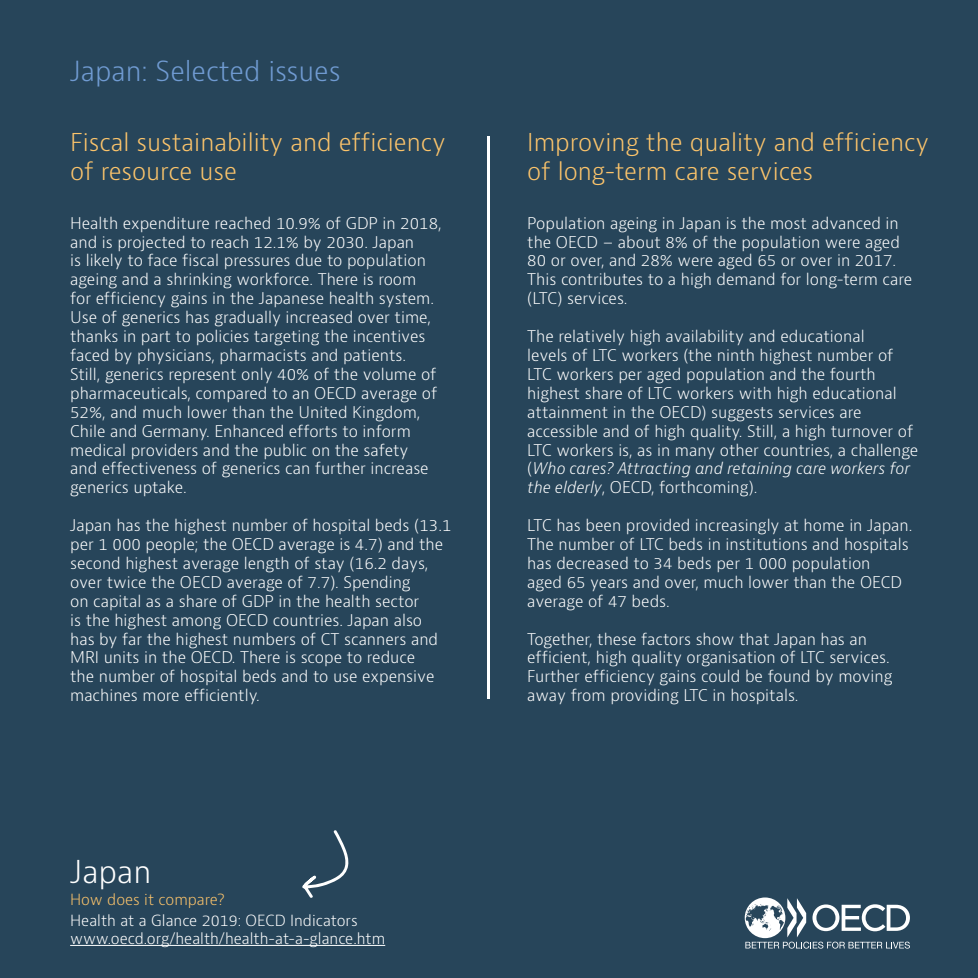
<style>
.page{position:relative;width:978px;height:978px;background:#27455a}
.page>*{position:absolute;margin:0;border:0;box-sizing:border-box;transform-origin:0 0}
.t1{font:300 30.75px "OECD Bernini";color:#fff}
.t2{font:300 27px "OECD Bernini";color:#709bd2}
.t3{font:300 24px/28.8px "OECD Bernini";color:#fcc46b}
.t4{font:300 15.75px/18.9px "OECD Bernini";color:#fff}
.t5{font:300 15px/18px "OECD Bernini";color:#fff}
.t6{font:300 15px "OECD Bernini";color:#fcc46b}
.s1{font-style:italic}
</style>
<div class="page">
<svg style="left:745px;top:897px;width:165px;height:52px"></svg>
<hr style="left:488px;top:136px;width:2px;height:563px;background:#fff">
<hr style="left:70px;top:945px;width:315px;height:1px;background:#fff">
<svg style="left:302px;top:830px;width:47px;height:68px"></svg>
<h2 class="t2" style="left:70px;top:54px;width:272px">Japan: Selected issues</h2>
<h3 class="t3" style="left:70px;top:129px;width:377px">Fiscal sustainability and efficiency of resource use</h3>
<h3 class="t3" style="left:527px;top:129px;width:404px">Improving the quality and efficiency of long-term care services</h3>
<p class="t4" style="left:70px;top:214px;width:373px">Health expenditure reached 10.9% of GDP in 2018, and is projected to reach 12.1% by 2030. Japan<br>is likely to face fiscal pressures due to population ageing and a shrinking workforce. There is room<br>for efficiency gains in the Japanese health system.<br>Use of generics has gradually increased over time, thanks in part to policies targeting the incentives faced by physicians, pharmacists and patients.<br>Still, generics represent only 40% of the volume of pharmaceuticals, compared to an OECD average of 52%, and much lower than the United Kingdom, Chile and Germany. Enhanced efforts to inform medical providers and the public on the safety<br>and effectiveness of generics can further increase generics uptake.</p>
<p class="t4" style="left:70px;top:516px;width:383px">Japan has the highest number of hospital beds (13.1 per 1 000 people; the OECD average is 4.7) and the second highest average length of stay (16.2 days, over twice the OECD average of 7.7). Spending<br>on capital as a share of GDP in the health sector<br>is the highest among OECD countries. Japan also<br>has by far the highest numbers of CT scanners and MRI units in the OECD. There is scope to reduce<br>the number of hospital beds and to use expensive machines more efficiently.</p>
<h1 class="t1" style="left:70px;top:851px;width:83px">Japan</h1>
<p class="t6" style="left:70px;top:890px;width:156px">How does it compare?</p>
<p class="t5" style="left:70px;top:912px;width:317px">Health at a Glance 2019: OECD Indicators www.oecd.org/health/health-at-a-glance.htm</p>
<p class="t4" style="left:527px;top:214px;width:386px">Population ageing in Japan is the most advanced in the OECD – about 8% of the population were aged 80 or over, and 28% were aged 65 or over in 2017.<br>This contributes to a high demand for long-term care (LTC) services.</p>
<p class="t4" style="left:527px;top:327px;width:393px">The relatively high availability and educational<br>levels of LTC workers (the ninth highest number of LTC workers per aged population and the fourth highest share of LTC workers with high educational attainment in the OECD) suggests services are accessible and of high quality. Still, a high turnover of LTC workers is, as in many other countries, a challenge (<span class="s1">Who cares? Attracting and retaining care workers for the elderly</span>, OECD, forthcoming).</p>
<p class="t4" style="left:527px;top:516px;width:387px">LTC has been provided increasingly at home in Japan.<br>The number of LTC beds in institutions and hospitals has decreased to 34 beds per 1 000 population<br>aged 65 years and over, much lower than the OECD average of 47 beds.</p>
<p class="t4" style="left:527px;top:630px;width:367px">Together, these factors show that Japan has an efficient, high quality organisation of LTC services.<br>Further efficiency gains could be found by moving away from providing LTC in hospitals.</p>
</div>
